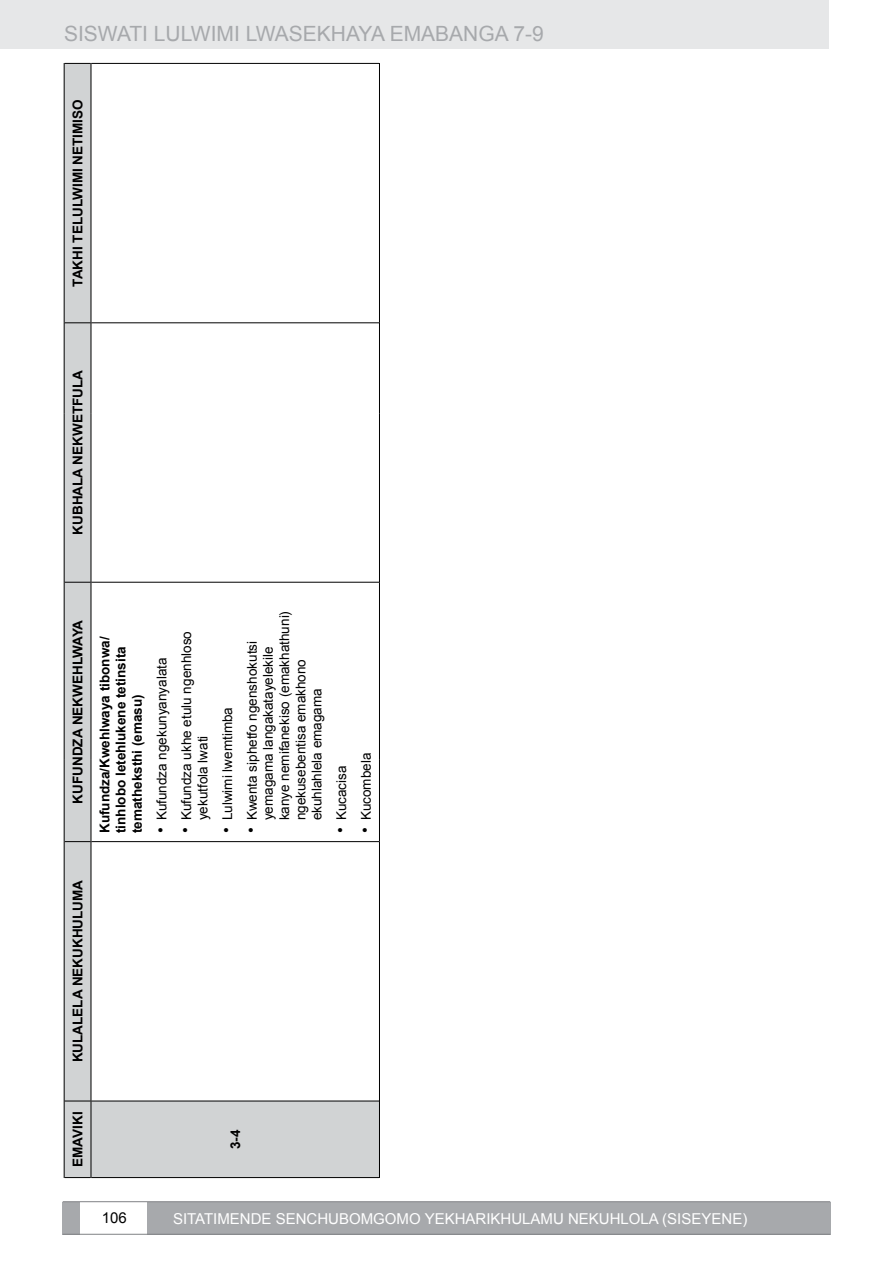
<style>
.page{position:relative;width:893px;height:1263px;background:#fff}
.page>*{position:absolute;margin:0;border:0;box-sizing:border-box;transform-origin:0 0}
.t1{font:21px "Arial";color:#a7a9ac}
.t2{font:15px "Arial";color:#fff}
.t3{font:15px "Arial";color:#000}
.t4{font:13.5px/16.2px "Arial";color:#000}
.t5{font:700 13.5px/16.2px "Arial";color:#000}
.s1{font-size:16.5px}
</style>
<div class="page">
<div style="left:0;top:0;width:829px;height:49px;background:#e6e7e8"></div>
<div style="left:63px;top:1202px;width:17px;height:32px;background:#a7a9ac"></div>
<div style="left:147px;top:1202px;width:683px;height:32px;background:#a7a9ac"></div>
<hr style="left:63px;top:1234px;width:767px;height:1px;background:#808285">
<hr style="left:63px;top:1201px;width:767px;height:1px;background:#808285">
<svg style="left:65px;top:64px;width:314px;height:1113px"></svg>
<hr style="left:91px;top:1177px;width:288px;height:1px;background:#000">
<hr style="left:91px;top:1101px;width:288px;height:1px;background:#000">
<hr style="left:91px;top:841px;width:288px;height:1px;background:#000">
<hr style="left:91px;top:582px;width:288px;height:1px;background:#000">
<hr style="left:91px;top:322px;width:288px;height:1px;background:#000">
<hr style="left:91px;top:63px;width:288px;height:1px;background:#000">
<hr style="left:379px;top:1101px;width:1px;height:77px;background:#000">
<hr style="left:379px;top:842px;width:1px;height:259px;background:#000">
<hr style="left:379px;top:760px;width:1px;height:82px;background:#000">
<hr style="left:379px;top:582px;width:1px;height:178px;background:#000">
<hr style="left:379px;top:413px;width:1px;height:169px;background:#000">
<hr style="left:379px;top:323px;width:1px;height:90px;background:#000">
<hr style="left:379px;top:63px;width:1px;height:260px;background:#000">
<hr style="left:64px;top:1101px;width:1px;height:77px;background:#000">
<svg style="left:65px;top:1177px;width:26px;height:1px"></svg>
<hr style="left:64px;top:842px;width:1px;height:259px;background:#000">
<svg style="left:65px;top:1101px;width:26px;height:1px"></svg>
<hr style="left:64px;top:760px;width:1px;height:82px;background:#000">
<svg style="left:65px;top:841px;width:26px;height:1px"></svg>
<hr style="left:64px;top:582px;width:1px;height:178px;background:#000">
<hr style="left:64px;top:413px;width:1px;height:169px;background:#000">
<svg style="left:65px;top:582px;width:26px;height:1px"></svg>
<hr style="left:64px;top:323px;width:1px;height:90px;background:#000">
<hr style="left:64px;top:63px;width:1px;height:260px;background:#000">
<svg style="left:65px;top:322px;width:26px;height:1px"></svg>
<svg style="left:65px;top:63px;width:26px;height:1px"></svg>
<hr style="left:91px;top:1101px;width:1px;height:77px;background:#000">
<hr style="left:91px;top:842px;width:1px;height:259px;background:#000">
<hr style="left:91px;top:760px;width:1px;height:82px;background:#000">
<hr style="left:91px;top:582px;width:1px;height:178px;background:#000">
<hr style="left:91px;top:413px;width:1px;height:169px;background:#000">
<hr style="left:91px;top:323px;width:1px;height:90px;background:#000">
<hr style="left:91px;top:63px;width:1px;height:260px;background:#000">
<h1 class="t1" style="left:64px;top:19px;width:481px">SISWATI LULWIMI LWASEKHAYA EMABANGA 7-9</h1>
<p class="t5" style="left:70px;top:287px;width:187px;rotate:-90deg">Takhitelulwiminetimiso</p>
<p class="t5" style="left:70px;top:534px;width:165px;rotate:-90deg">Kubhala nekwetfula</p>
<p class="t5" style="left:70px;top:803px;width:184px;rotate:-90deg">Kufundza nekwehlwaya</p>
<p class="t5" style="left:97px;top:833px;width:198px;rotate:-90deg">Kufundza/Kwehlwaya tibonwa/ tinhlobo letehlukene tetinsita tematheksthi (emasu)</p>
<p class="t4" style="left:154px;top:833px;width:177px;rotate:-90deg"><span class="s1">•</span> Kufundza ngekunyanyalata</p>
<p class="t4" style="left:178px;top:820px;width:191px;text-indent:-13px;rotate:-90deg"><span class="s1">•</span> Kufundza ukhe etulu ngenhloso yekutfola lwati</p>
<p class="t4" style="left:219px;top:833px;width:128px;rotate:-90deg"><span class="s1">•</span> Lulwimi lwemtimba</p>
<p class="t4" style="left:244px;top:820px;width:211px;text-indent:-13px;rotate:-90deg"><span class="s1">•</span> Kwenta siphetfo ngenshokutsi yemagama langakatayelekile kanye nemifanekiso (emakhathuni) ngekusebentisa emakhono ekuhlahlela emagama</p>
<p class="t4" style="left:334px;top:833px;width:69px;rotate:-90deg"><span class="s1">•</span> Kucacisa</p>
<p class="t4" style="left:358px;top:833px;width:82px;rotate:-90deg"><span class="s1">•</span> Kucombela</p>
<p class="t5" style="left:70px;top:1062px;width:183px;rotate:-90deg">Kulalela nekukhuluma</p>
<p class="t5" style="left:70px;top:1167px;width:55px;rotate:-90deg">Emaviki</p>
<p class="t5" style="left:228px;top:1149px;width:21px;rotate:-90deg">3-4</p>
<p class="t3" style="left:102px;top:1208px;width:27px">106</p>
<p class="t2" style="left:173px;top:1209px;width:576px">SITATIMENDE SENCHUBOMGOMO YEKHARIKHULAMU NEKUHLOLA (SISEYENE)</p>
</div>
